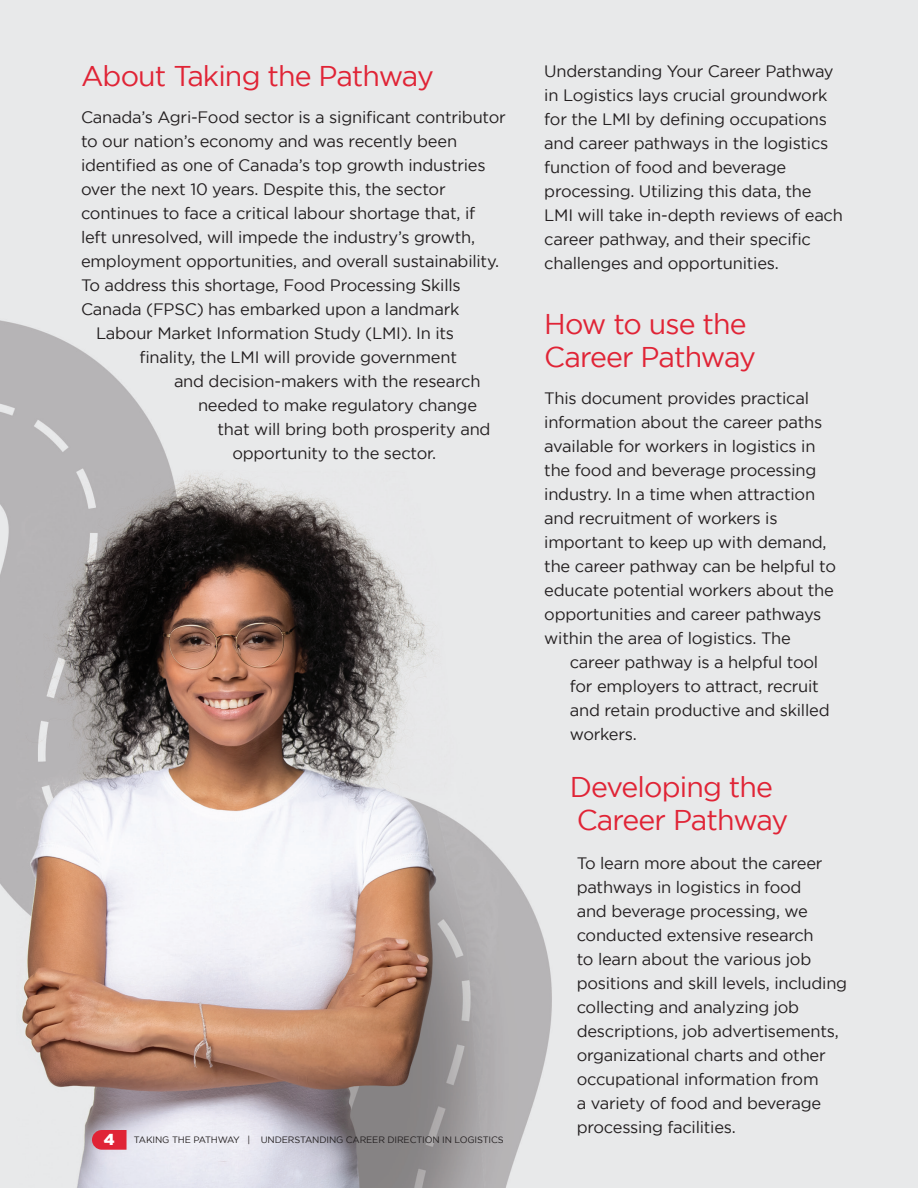
<style>
.page{position:relative;width:918px;height:1188px;background:#fff}
.page>*{position:absolute;margin:0;border:0;box-sizing:border-box;transform-origin:0 0}
.Headline{font:28.5px/33px "Gotham";letter-spacing:-.03em;color:#e02436}
.BODY_COPY1{font:16.5px/24px "Gotham";letter-spacing:-.015em;color:#231f20}
.t1{font:9.3px "Gotham";letter-spacing:-.015em;color:#231f20}
.s1{font-weight:900;font-size:15.75px;color:#fff}
</style>
<div class="page">
<img style="left:0;top:0;width:918px;height:1188px">
<svg style="left:92px;top:1130px;width:35px;height:20px"></svg>
<p class="Headline" style="left:81px;top:59px;width:354px">About Taking the Pathway</p>
<p class="BODY_COPY1" style="left:81px;top:105px;width:426px">Canada’s Agri-Food sector is a significant contributor to our nation’s economy and was recently been identified as one of Canada’s top growth industries over the next 10 years. Despite this, the sector continues to face a critical labour shortage that, if<br>left unresolved, will impede the industry’s growth, employment opportunities, and overall sustainability.</p>
<p class="BODY_COPY1" style="left:81px;top:273px;width:381px">To address this shortage, Food Processing Skills</p>
<p class="BODY_COPY1" style="left:81px;top:297px;width:380px">Canada (FPSC) has embarked upon a landmark</p>
<p class="BODY_COPY1" style="left:96px;top:321px;width:360px">Labour Market Information Study (LMI). In its</p>
<p class="BODY_COPY1" style="left:140px;top:345px;width:319px">finality, the LMI will provide government</p>
<p class="BODY_COPY1" style="left:174px;top:369px;width:308px">and decision-makers with the research</p>
<p class="BODY_COPY1" style="left:198px;top:393px;width:281px">needed to make regulatory change</p>
<p class="BODY_COPY1" style="left:218px;top:417px;width:275px">that will bring both prosperity and</p>
<p class="BODY_COPY1" style="left:232px;top:441px;width:205px">opportunity to the sector.</p>
<p class="t1" style="left:104px;top:1135px;width:401px"><span class="s1">4</span> TAKING THE PATHWAY | UNDERSTANDING CAREER DIRECTION IN LOGISTICS</p>
<p class="BODY_COPY1" style="left:544px;top:59px;width:300px">Understanding Your Career Pathway in Logistics lays crucial groundwork for the LMI by defining occupations and career pathways in the logistics function of food and beverage processing. Utilizing this data, the LMI will take in-depth reviews of each career pathway, and their specific challenges and opportunities.</p>
<p class="Headline" style="left:544px;top:307px;width:213px">How to use the<br>Career Pathway</p>
<p class="BODY_COPY1" style="left:544px;top:386px;width:266px">This document provides practical</p>
<p class="BODY_COPY1" style="left:544px;top:410px;width:279px">information about the career paths</p>
<p class="BODY_COPY1" style="left:544px;top:434px;width:273px">available for workers in logistics in</p>
<p class="BODY_COPY1" style="left:544px;top:458px;width:273px">the food and beverage processing</p>
<p class="BODY_COPY1" style="left:544px;top:482px;width:272px">industry. In a time when attraction</p>
<p class="BODY_COPY1" style="left:544px;top:506px;width:235px">and recruitment of workers is</p>
<p class="BODY_COPY1" style="left:544px;top:530px;width:284px">important to keep up with demand,</p>
<p class="BODY_COPY1" style="left:544px;top:554px;width:293px">the career pathway can be helpful to</p>
<p class="BODY_COPY1" style="left:544px;top:578px;width:291px">educate potential workers about the</p>
<p class="BODY_COPY1" style="left:544px;top:602px;width:279px">opportunities and career pathways</p>
<p class="BODY_COPY1" style="left:544px;top:626px;width:248px">within the area of logistics. The</p>
<p class="BODY_COPY1" style="left:570px;top:650px;width:250px">career pathway is a helpful tool</p>
<p class="BODY_COPY1" style="left:570px;top:674px;width:251px">for employers to attract, recruit</p>
<p class="BODY_COPY1" style="left:570px;top:698px;width:261px">and retain productive and skilled</p>
<p class="BODY_COPY1" style="left:570px;top:722px;width:69px">workers.</p>
<p class="Headline" style="left:570px;top:770px;width:220px">Developing the<br>Career Pathway</p>
<p class="BODY_COPY1" style="left:577px;top:851px;width:272px">To learn more about the career pathways in logistics in food<br>and beverage processing, we conducted extensive research<br>to learn about the various job positions and skill levels, including collecting and analyzing job descriptions, job advertisements, organizational charts and other occupational information from<br>a variety of food and beverage processing facilities.</p>
</div>
